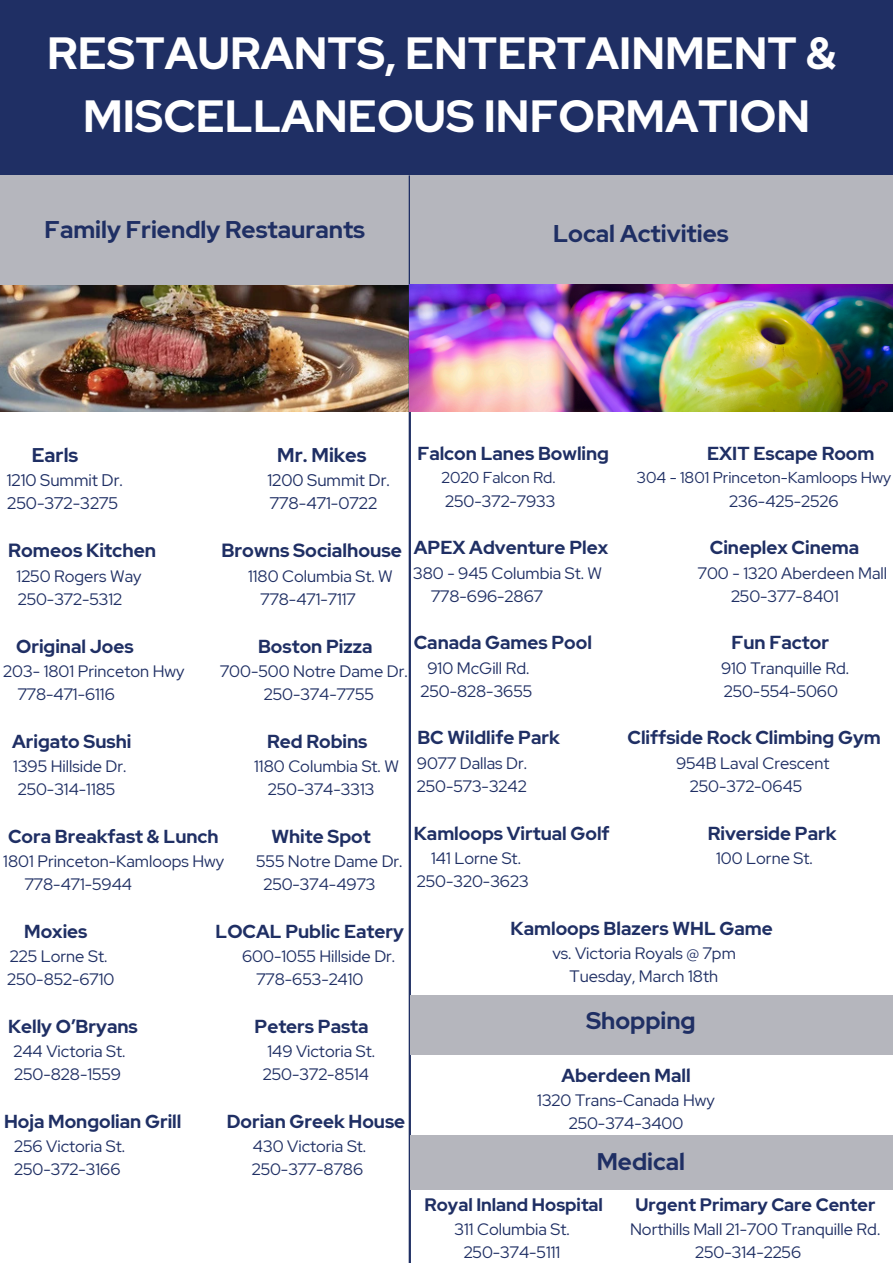
<style>
.page{position:relative;width:893px;height:1263px;background:#fff}
.page>*{position:absolute;margin:0;border:0;box-sizing:border-box;transform-origin:0 0}
.t1{font:700 45px/63px "Red Hat Display";color:#fff;text-align:center}
.t2{font:700 24.15px "Red Hat Display";color:#1f2f64}
.t3{font:700 24px "Red Hat Display";color:#1f2f64}
.t4{font:700 19.8px "Red Hat Display";color:#1f2f64}
.t5{font:700 19.05px "Red Hat Display";color:#1f2f64}
.t6{font:700 18.75px "Red Hat Display";color:#1f2f64}
.t7{font:700 18px "Red Hat Display";color:#1f2f64}
.t8{font:16.8px "Red Hat Display";color:#1f2f64}
.t9{font:16.5px/23.1px "Red Hat Display";color:#1f2f64;text-align:center}
.t10{font:15.75px "Red Hat Display";color:#1f2f64}
</style>
<div class="page">
<div style="left:0;top:0;width:893px;height:175px;background:#1f2f64"></div>
<img style="left:0;top:285px;width:893px;height:127px">
<div style="left:0;top:175px;width:410px;height:110px;background:#b5b6bd"></div>
<hr style="left:409px;top:175px;width:2px;height:1088px;background:#1f2f64">
<div style="left:410px;top:175px;width:483px;height:110px;background:#b5b6bd"></div>
<div style="left:410px;top:995px;width:483px;height:60px;background:#b5b6bd"></div>
<div style="left:410px;top:1135px;width:483px;height:54px;background:#b5b6bd"></div>
<h1 class="t1" style="left:47px;top:22px;width:791px">RESTAURANTS, ENTERTAINMENT &amp;<br>MISCELLANEOUS INFORMATION</h1>
<h2 class="t2" style="left:45px;top:213px;width:322px">Family Friendly Restaurants</h2>
<p class="t2" style="left:553px;top:217px;width:177px">Local Activities</p>
<p class="t6" style="left:417px;top:441px;width:193px">Falcon Lanes Bowling</p>
<p class="t6" style="left:707px;top:441px;width:169px">EXIT Escape Room</p>
<p class="t10" style="left:441px;top:467px;width:116px">2020 Falcon Rd.</p>
<p class="t10" style="left:637px;top:467px;width:256px">304 - 1801 Princeton-Kamloops Hwy</p>
<h3 class="t9" style="left:445px;top:489px;width:112px">250-372-7933</h3>
<h3 class="t9" style="left:729px;top:489px;width:111px">236-425-2526</h3>
<p class="t6" style="left:414px;top:535px;width:196px">APEX Adventure Plex</p>
<p class="t6" style="left:710px;top:535px;width:151px">Cineplex Cinema</p>
<p class="t9" style="left:413px;top:561px;width:190px">380 - 945 Columbia St. W</p>
<p class="t9" style="left:698px;top:561px;width:191px">700 - 1320 Aberdeen Mall</p>
<p class="t9" style="left:431px;top:584px;width:113px">778-696-2867</p>
<p class="t9" style="left:731px;top:584px;width:109px">250-377-8401</p>
<p class="t6" style="left:414px;top:630px;width:180px">Canada Games Pool</p>
<p class="t6" style="left:731px;top:630px;width:99px">Fun Factor</p>
<p class="t9" style="left:427px;top:656px;width:103px">910 McGill Rd.</p>
<p class="t9" style="left:721px;top:656px;width:129px">910 Tranquille Rd.</p>
<p class="t9" style="left:420px;top:679px;width:113px">250-828-3655</p>
<p class="t9" style="left:723px;top:679px;width:116px">250-554-5060</p>
<p class="t6" style="left:417px;top:725px;width:144px">BC Wildlife Park</p>
<p class="t6" style="left:627px;top:725px;width:255px">Cliffside Rock Climbing Gym</p>
<p class="t9" style="left:417px;top:751px;width:112px">9077 Dallas Dr.</p>
<p class="t9" style="left:676px;top:751px;width:155px">954B Laval Crescent</p>
<p class="t9" style="left:417px;top:774px;width:111px">250-573-3242</p>
<p class="t9" style="left:690px;top:774px;width:114px">250-372-0645</p>
<p class="t6" style="left:414px;top:820px;width:197px">Kamloops Virtual Golf</p>
<p class="t6" style="left:707px;top:820px;width:130px">Riverside Park</p>
<p class="t9" style="left:431px;top:846px;width:91px">141 Lorne St.</p>
<p class="t9" style="left:716px;top:846px;width:98px">100 Lorne St.</p>
<p class="t9" style="left:417px;top:869px;width:113px">250-320-3623</p>
<p class="t6" style="left:510px;top:915px;width:264px">Kamloops Blazers WHL Game</p>
<p class="t9" style="left:552px;top:941px;width:185px">vs. Victoria Royals @ 7pm<br>Tuesday, March 18th</p>
<h3 class="t3" style="left:586px;top:1005px;width:111px">Shopping</h3>
<h3 class="t6" style="left:561px;top:1063px;width:130px">Aberdeen Mall</h3>
<h3 class="t9" style="left:537px;top:1088px;width:179px">1320 Trans-Canada Hwy</h3>
<h2 class="t9" style="left:569px;top:1112px;width:116px">250-374-3400</h2>
<p class="t3" style="left:597px;top:1145px;width:90px">Medical</p>
<p class="t7" style="left:425px;top:1193px;width:180px">Royal Inland Hospital</p>
<p class="t7" style="left:635px;top:1193px;width:241px">Urgent Primary Care Center</p>
<p class="t9" style="left:454px;top:1217px;width:117px">311 Columbia St.</p>
<p class="t9" style="left:630px;top:1217px;width:252px">Northills Mall 21-700 Tranquille Rd.</p>
<h2 class="t9" style="left:464px;top:1240px;width:98px">250-374-5111</h2>
<h2 class="t9" style="left:695px;top:1240px;width:107px">250-314-2256</h2>
<p class="t4" style="left:32px;top:442px;width:48px">Earls</p>
<p class="t4" style="left:277px;top:442px;width:91px">Mr. Mikes</p>
<h2 class="t8" style="left:7px;top:468px;width:118px">1210 Summit Dr.</h2>
<h2 class="t8" style="left:267px;top:468px;width:124px">1200 Summit Dr.</h2>
<p class="t8" style="left:7px;top:491px;width:112px">250-372-3275</p>
<p class="t8" style="left:270px;top:491px;width:109px">778-471-0722</p>
<p class="t5" style="left:8px;top:538px;width:149px">Romeos Kitchen</p>
<p class="t5" style="left:221px;top:538px;width:182px">Browns Socialhouse</p>
<p class="t9" style="left:17px;top:564px;width:126px">1250 Rogers Way</p>
<p class="t9" style="left:248px;top:564px;width:146px">1180 Columbia St. W</p>
<p class="t9" style="left:18px;top:587px;width:106px">250-372-5312</p>
<p class="t9" style="left:260px;top:587px;width:97px">778-471-7117</p>
<p class="t6" style="left:16px;top:634px;width:119px">Original Joes</p>
<p class="t6" style="left:258px;top:634px;width:116px">Boston Pizza</p>
<p class="t9" style="left:3px;top:659px;width:183px">203- 1801 Princeton Hwy</p>
<p class="t9" style="left:220px;top:659px;width:189px">700-500 Notre Dame Dr.</p>
<p class="t9" style="left:18px;top:682px;width:99px">778-471-6116</p>
<p class="t9" style="left:264px;top:682px;width:111px">250-374-7755</p>
<h3 class="t6" style="left:12px;top:729px;width:121px">Arigato Sushi</h3>
<h3 class="t6" style="left:267px;top:729px;width:102px">Red Robins</h3>
<p class="t9" style="left:13px;top:754px;width:115px">1395 Hillside Dr.</p>
<p class="t9" style="left:254px;top:754px;width:146px">1180 Columbia St. W</p>
<p class="t9" style="left:18px;top:777px;width:99px">250-314-1185</p>
<p class="t9" style="left:268px;top:777px;width:108px">250-374-3313</p>
<p class="t6" style="left:8px;top:824px;width:212px">Cora Breakfast &amp; Lunch</p>
<p class="t6" style="left:271px;top:824px;width:101px">White Spot</p>
<p class="t9" style="left:3px;top:849px;width:222px">1801 Princeton-Kamloops Hwy</p>
<p class="t9" style="left:256px;top:849px;width:148px">555 Notre Dame Dr.</p>
<p class="t9" style="left:25px;top:873px;width:109px">778-471-5944</p>
<p class="t9" style="left:263px;top:873px;width:113px">250-374-4973</p>
<p class="t6" style="left:24px;top:919px;width:65px">Moxies</p>
<p class="t6" style="left:216px;top:919px;width:190px">LOCAL Public Eatery</p>
<p class="t9" style="left:10px;top:945px;width:99px">225 Lorne St.</p>
<p class="t9" style="left:242px;top:945px;width:155px">600-1055 Hillside Dr.</p>
<p class="t9" style="left:7px;top:968px;width:109px">250-852-6710</p>
<p class="t9" style="left:256px;top:968px;width:109px">778-653-2410</p>
<p class="t6" style="left:8px;top:1014px;width:131px">Kelly O’Bryans</p>
<p class="t6" style="left:255px;top:1014px;width:116px">Peters Pasta</p>
<p class="t9" style="left:14px;top:1040px;width:113px">244 Victoria St.</p>
<p class="t9" style="left:267px;top:1040px;width:109px">149 Victoria St.</p>
<p class="t9" style="left:14px;top:1063px;width:108px">250-828-1559</p>
<p class="t9" style="left:263px;top:1063px;width:108px">250-372-8514</p>
<p class="t6" style="left:4px;top:1109px;width:179px">Hoja Mongolian Grill</p>
<p class="t6" style="left:227px;top:1109px;width:180px">Dorian Greek House</p>
<p class="t9" style="left:14px;top:1135px;width:112px">256 Victoria St.</p>
<p class="t9" style="left:253px;top:1135px;width:115px">430 Victoria St.</p>
<p class="t9" style="left:14px;top:1158px;width:108px">250-372-3166</p>
<p class="t9" style="left:252px;top:1158px;width:113px">250-377-8786</p>
</div>
